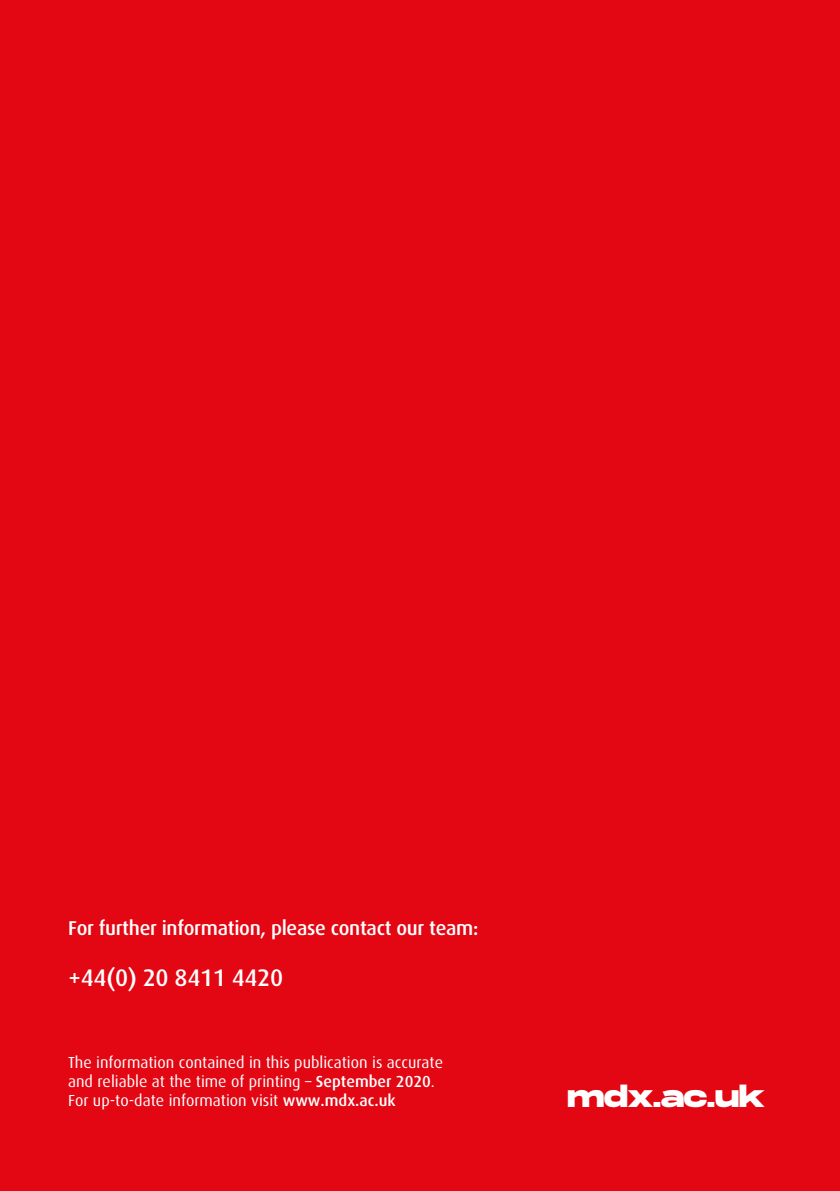
<style>
.page{position:relative;width:840px;height:1191px;background:#fff}
.page>*{position:absolute;margin:0;border:0;box-sizing:border-box;transform-origin:0 0}
.t1{font:800 28px "Monument Extended";letter-spacing:-.005em;color:#fff}
._03_Headings_01{font:500 24px "Dax";letter-spacing:-.015em;color:#fff}
._03_Headings_01-2{font:500 20px "Dax";letter-spacing:-.015em;color:#fff}
._07_Body_text{font:16px/19.2px "Dax";color:#fff}
.s1{font-weight:500}
</style>
<div class="page">
<div style="left:0;top:0;width:839px;height:1191px;background:#e30613"></div>
<p class="_03_Headings_01-2" style="left:68px;top:916px;width:411px">For further information, please contact our team:</p>
<p class="_03_Headings_01" style="left:68px;top:964px;width:216px">+44(0) 20 8411 4420</p>
<p class="_07_Body_text" style="left:68px;top:1052px;width:376px">The information contained in this publication is accurate and reliable at the time of printing – <span class="s1">September 2020</span>.<br>For up-to-date information visit <span class="s1">www.mdx.ac.uk</span></p>
<p class="t1" style="left:567px;top:1076px;width:199px">mdx.ac.uk</p>
</div>
